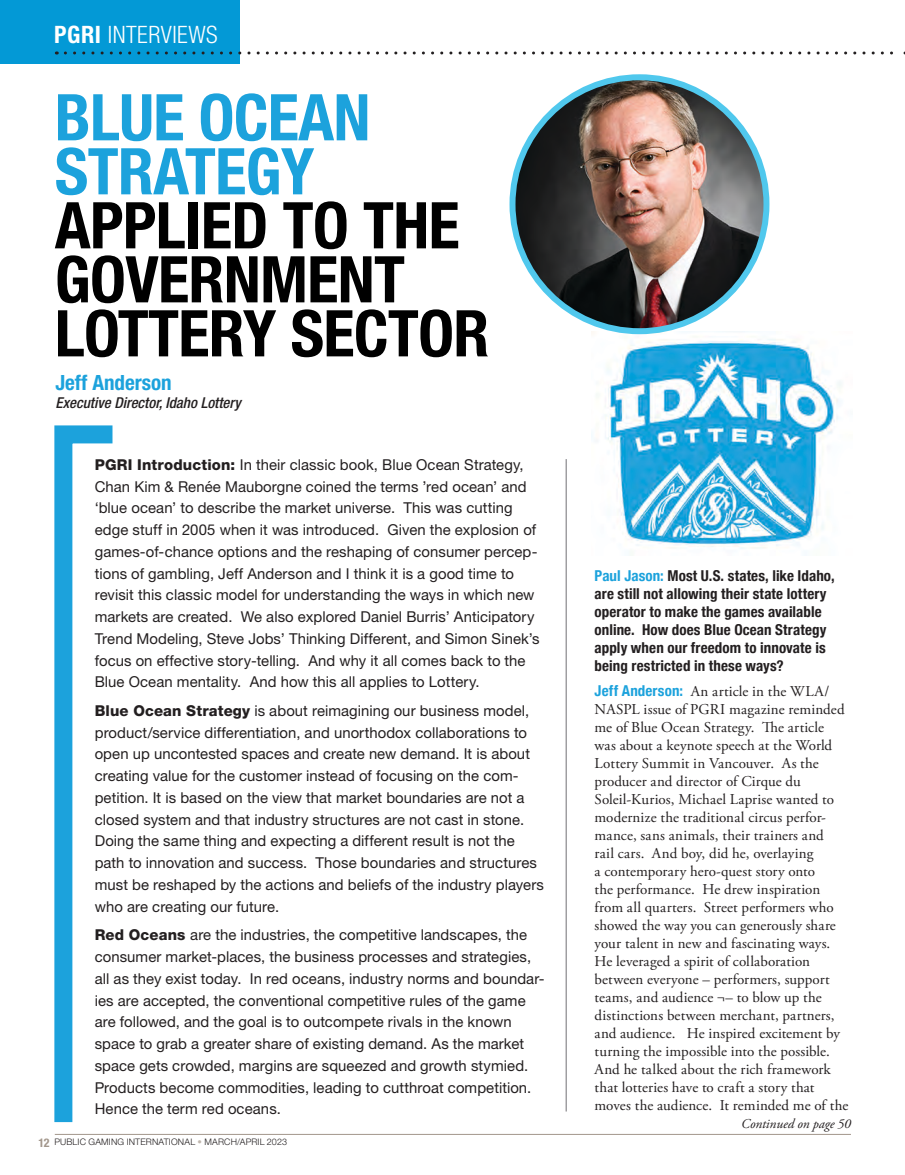
<style>
.page{position:relative;width:905px;height:1175px;background:#fff}
.page>*{position:absolute;margin:0;border:0;box-sizing:border-box;transform-origin:0 0}
.t1{font:700 condensed 64.5px/54px "Helvetica Neue LT Std";letter-spacing:-.01em;color:#000}
.t2{font:300 condensed 24px "Helvetica Neue LT Std";letter-spacing:.02em;color:#fff}
.t3{font:700 condensed 21px "Helvetica Neue LT Std";color:#1ca2dc}
.pulse{font:15px/21.8px "Helvetica Neue LT Std";letter-spacing:.005em;color:#231f20}
.t4{font:15px/18px "Adobe Garamond Pro";letter-spacing:.005em;color:#231f20}
.t5{font:700 condensed 15px/18px "Helvetica Neue";letter-spacing:.005em;color:#231f20}
.t6{font:italic 500 condensed 15px "Helvetica Neue LT Std";color:#231f20}
.t7{font:italic 13.5px "Adobe Garamond Pro";color:#231f20}
.t8{font:300 9px "Helvetica Neue LT Std";letter-spacing:.015em;color:#231f20}
.s1{font-weight:700}
.s2{color:#1ca2dc}
.s3{font-weight:800}
.s4{font-weight:700;font-stretch:condensed;font-size:12px;color:#a2968b}
.s5{color:#c0b7ae}
.s6{font-family:"Helvetica Neue";font-weight:700;font-stretch:condensed;color:#1ca2dc}
</style>
<div class="page">
<hr style="left:55px;top:1134px;width:795px;height:1px;background:#a2968b">
<div style="left:0;top:0;width:239px;height:63px;background:#0399d6"></div>
<svg style="left:65px;top:51px;width:840px;height:3px"></svg>
<img style="left:591px;top:331px;width:250px;height:218px">
<img style="left:512px;top:77px;width:254px;height:254px;border-radius:127px">
<div style="left:509px;top:74px;width:260px;height:260px;border:6px solid #50c8ed;border-radius:50%"></div>
<svg style="left:54px;top:425px;width:76px;height:710px"></svg>
<hr style="left:565px;top:459px;width:1px;height:652px;background:#717074">
<p class="t2" style="left:54px;top:20px;width:165px"><span class="s1">PGRI</span> INTERVIEWS</p>
<p class="t1" style="left:55px;top:90px;width:436px"><span class="s2">BLUE OCEAN<br>STRATEGY<br></span>APPLIED TO THE<br>GOVERNMENT<br>LOTTERY SECTOR</p>
<p class="t3" style="left:55px;top:369px;width:118px">Jeff Anderson</p>
<p class="t6" style="left:55px;top:393px;width:187px">Executive Director, Idaho Lottery</p>
<p class="pulse" style="left:95px;top:453px;width:446px"><span class="s3">PGRI Introduction:</span> In their classic book, Blue Ocean Strategy, Chan Kim &amp; Renée Mauborgne coined the terms ’red ocean’ and ‘blue ocean’ to describe the market universe. This was cutting edge stuff in 2005 when it was introduced. Given the explosion of games-of-chance options and the reshaping of consumer percep&shy;tions of gambling, Jeff Anderson and I think it is a good time to revisit this classic model for understanding the ways in which new markets are created. We also explored Daniel Burris’ Anticipatory Trend Modeling, Steve Jobs’ Thinking Different, and Simon Sinek’s focus on effective story-telling. And why it all comes back to the Blue Ocean mentality. And how this all applies to Lottery.</p>
<p class="pulse" style="left:95px;top:699px;width:451px"><span class="s3">Blue Ocean Strategy</span> is about reimagining our business model, product/service differentiation, and unorthodox collaborations to open up uncontested spaces and create new demand. It is about creating value for the customer instead of focusing on the com&shy;petition. It is based on the view that market boundaries are not a closed system and that industry structures are not cast in stone.<br>Doing the same thing and expecting a different result is not the path to innovation and success. Those boundaries and structures must be reshaped by the actions and beliefs of the industry players who are creating our future.</p>
<p class="pulse" style="left:95px;top:923px;width:451px"><span class="s3">Red Oceans</span> are the industries, the competitive landscapes, the consumer market-places, the business processes and strategies, all as they exist today. In red oceans, industry norms and boundar&shy;ies are accepted, the conventional competitive rules of the game are followed, and the goal is to outcompete rivals in the known space to grab a greater share of existing demand. As the market space gets crowded, margins are squeezed and growth stymied.<br>Products become commodities, leading to cutthroat competition.<br>Hence the term red oceans.</p>
<p class="t8" style="left:39px;top:1135px;width:250px"><span class="s4">12</span> PUBLIC GAMING INTERNATIONAL <span class="s5">•</span> MARCH/APRIL 2023</p>
<p class="t5" style="left:594px;top:565px;width:242px"><span class="s2">Paul Jason:</span> Most U.S. states, like Idaho, are still not allowing their state lottery operator to make the games available online. How does Blue Ocean Strategy apply when our freedom to innovate is being restricted in these ways?</p>
<p class="t4" style="left:594px;top:682px;width:255px"><span class="s6">Jeff Anderson:</span> An article in the WLA/ NASPL issue of PGRI magazine reminded me of Blue Ocean Strategy. The article was about a keynote speech at the World Lottery Summit in Vancouver. As the producer and director of Cirque du Soleil-Kurios, Michael Laprise wanted to modernize the traditional circus perfor&shy;mance, sans animals, their trainers and<br>rail cars. And boy, did he, overlaying<br>a contemporary hero-quest story onto<br>the performance. He drew inspiration from all quarters. Street performers who showed the way you can generously share your talent in new and fascinating ways.<br>He leveraged a spirit of collaboration between everyone – performers, support teams, and audience ¬– to blow up the distinctions between merchant, partners, and audience. He inspired excitement by turning the impossible into the possible.<br>And he talked about the rich framework that lotteries have to craft a story that moves the audience. It reminded me of the</p>
<p class="t7" style="left:741px;top:1115px;width:111px">Continued on page 50</p>
</div>
